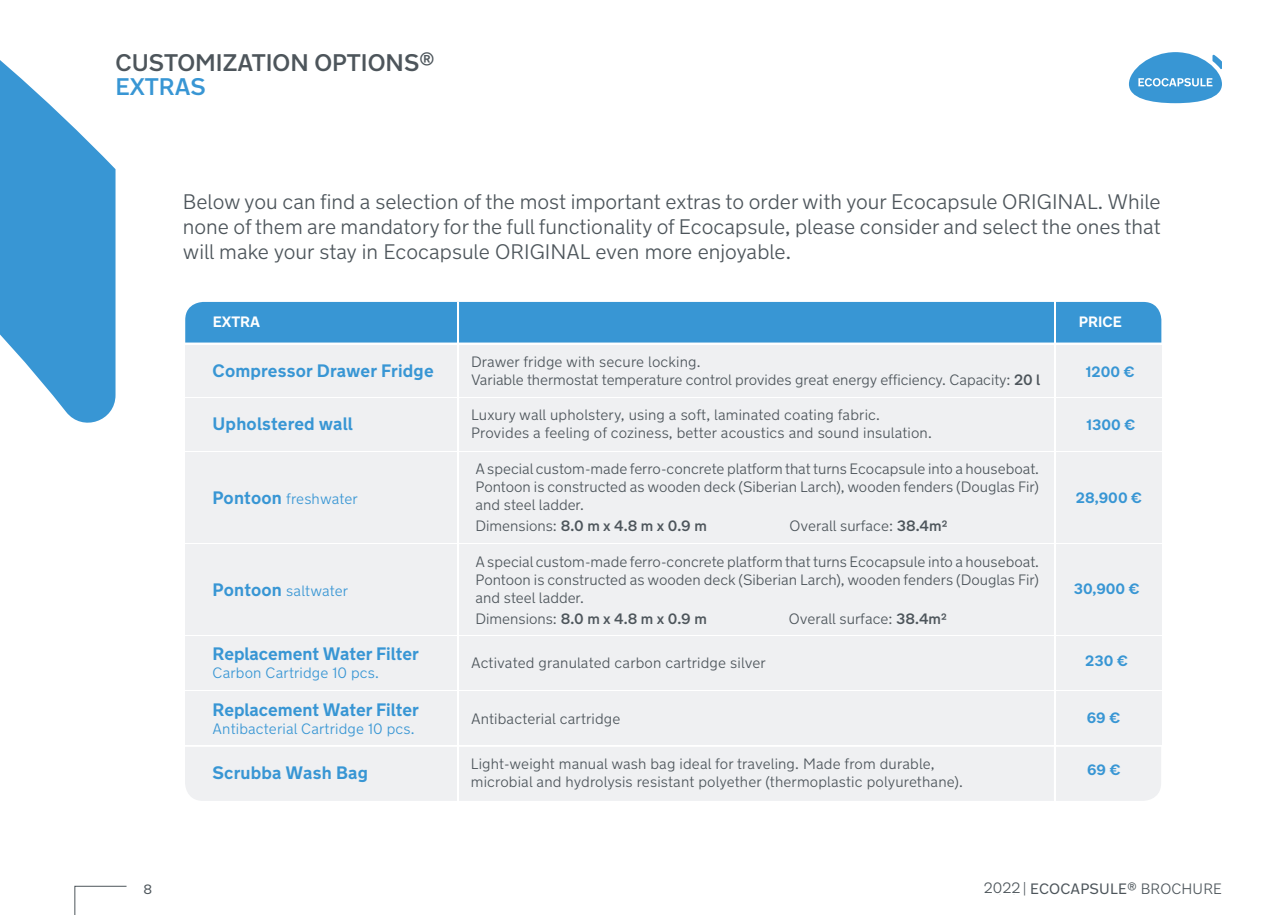
<style>
.page{position:relative;width:1276px;height:915px;background:#fff}
.page>*{position:absolute;margin:0;border:0;box-sizing:border-box;transform-origin:0 0}
.t1{font:500 24px "New Transport";color:#4d555b}
.t2{font:500 24px "New Transport";color:#3896d4}
.t3{font:300 21px/25.2px "New Transport";color:#4d555b;text-align:justify}
.t4{font:700 18px "New Transport";color:#3896d4}
.t5{font:300 15px/18px "New Transport";letter-spacing:.005em;color:#4d555b}
.t6{font:300 15px "New Transport";letter-spacing:.01em;color:#3896d4}
.t7{font:500 15px "New Transport";color:#4d555b}
.t8{font:700 15px "New Transport";color:#3896d4}
.t9{font:700 15px "New Transport";color:#fff}
.t10{font:13.5px "New Transport";color:#4d555b}
.s1{font-weight:500}
.s2{font-weight:700;font-size:18px}
.s3{font-weight:300}
.s4{font-weight:400}
</style>
<div class="page">
<svg style="left:74px;top:885px;width:53px;height:29px"></svg>
<svg style="left:0;top:60px;width:115px;height:363px;fill:#3896d4"></svg>
<svg style="left:1129px;top:52px;width:93px;height:51px"></svg>
<div style="left:185px;top:345px;width:976px;height:51px;background:#eff0f2"></div>
<div style="left:185px;top:636px;width:976px;height:53px;background:#eff0f2"></div>
<div style="left:185px;top:691px;width:976px;height:53px;background:#eff0f2"></div>
<div style="left:185px;top:397px;width:976px;height:53px;background:#eff0f2"></div>
<div style="left:185px;top:544px;width:976px;height:90px;background:#eff0f2"></div>
<div style="left:185px;top:452px;width:976px;height:91px;background:#eff0f2"></div>
<div style="left:185px;top:747px;width:976px;height:53px;background:#eff0f2"></div>
<div style="left:185px;top:302px;width:976px;height:40px;background:#3896d4"></div>
<hr style="left:457px;top:302px;width:2px;height:498px;background:#fff">
<hr style="left:1054px;top:301px;width:1px;height:499px;background:#fff">
<h1 class="t1" style="left:115px;top:47px;width:321px">CUSTOMIZATION OPTIONS®</h1>
<h1 class="t2" style="left:115px;top:71px;width:92px">EXTRAS</h1>
<p class="t3" style="left:183px;top:189px;width:979px">Below you can find a selection of the most important extras to order with your Ecocapsule ORIGINAL. While none of them are mandatory for the full functionality of Ecocapsule, please consider and select the ones that will make your stay in Ecocapsule ORIGINAL even more enjoyable.</p>
<p class="t9" style="left:213px;top:312px;width:49px">EXTRA</p>
<p class="t9" style="left:1079px;top:312px;width:44px">PRICE</p>
<p class="t4" style="left:212px;top:359px;width:223px">Compressor Drawer Fridge</p>
<p class="t5" style="left:471px;top:353px;width:571px">Drawer fridge with secure locking.<br>Variable thermostat temperature control provides great energy efficiency. Capacity: <span class="s1">20 l</span></p>
<p class="t4" style="left:213px;top:412px;width:142px">Upholstered wall</p>
<p class="t5" style="left:471px;top:405px;width:462px">Luxury wall upholstery, using a soft, laminated coating fabric.<br>Provides a feeling of coziness, better acoustics and sound insulation.</p>
<p class="t6" style="left:212px;top:489px;width:147px"><span class="s2">Pontoon</span> freshwater</p>
<p class="t6" style="left:212px;top:581px;width:137px"><span class="s2">Pontoon</span> saltwater</p>
<p class="t4" style="left:212px;top:642px;width:208px">Replacement Water Filter</p>
<p class="t6" style="left:212px;top:663px;width:168px">Carbon Cartridge 10 pcs.</p>
<p class="t4" style="left:212px;top:697px;width:208px">Replacement Water Filter</p>
<p class="t6" style="left:212px;top:719px;width:203px">Antibacterial Cartridge 10 pcs.</p>
<p class="t5" style="left:475px;top:460px;width:565px;text-align:justify">A special custom-made ferro-concrete platform that turns Ecocapsule into a houseboat.<br>Pontoon is constructed as wooden deck (Siberian Larch), wooden fenders (Douglas Fir) and steel ladder.</p>
<p class="t7" style="left:475px;top:516px;width:233px"><span class="s3">Dimensions:</span> 8.0 m x 4.8 m x 0.9 m</p>
<p class="t5" style="left:789px;top:517px;width:159px">Overall surface: <span class="s1">38.4m2</span></p>
<p class="t5" style="left:475px;top:552px;width:565px;text-align:justify">A special custom-made ferro-concrete platform that turns Ecocapsule into a houseboat.<br>Pontoon is constructed as wooden deck (Siberian Larch), wooden fenders (Douglas Fir) and steel ladder.</p>
<p class="t7" style="left:475px;top:608px;width:233px"><span class="s3">Dimensions:</span> 8.0 m x 4.8 m x 0.9 m</p>
<p class="t5" style="left:789px;top:609px;width:159px">Overall surface: <span class="s1">38.4m2</span></p>
<p class="t5" style="left:471px;top:653px;width:296px">Activated granulated carbon cartridge silver</p>
<p class="t5" style="left:471px;top:709px;width:151px">Antibacterial cartridge</p>
<p class="t4" style="left:212px;top:761px;width:157px">Scrubba Wash Bag</p>
<p class="t5" style="left:471px;top:754px;width:493px">Light-weight manual wash bag ideal for traveling. Made from durable, microbial and hydrolysis resistant polyether (thermoplastic polyurethane).</p>
<p class="t8" style="left:1086px;top:361px;width:50px">1200 €</p>
<p class="t8" style="left:1086px;top:414px;width:50px">1300 €</p>
<p class="t8" style="left:1076px;top:488px;width:68px">28,900 €</p>
<p class="t8" style="left:1073px;top:579px;width:68px">30,900 €</p>
<p class="t8" style="left:1085px;top:651px;width:44px">230 €</p>
<p class="t8" style="left:1086px;top:708px;width:35px">69 €</p>
<p class="t8" style="left:1087px;top:759px;width:35px">69 €</p>
<p class="t10" style="left:144px;top:880px;width:10px">8</p>
<p class="t5" style="left:986px;top:879px;width:238px">2019 | <span class="s4">ECOCAPSULE®</span> BROCHURE</p>
<p class="t5" style="left:983px;top:878px;width:38px">2022</p>
</div>
